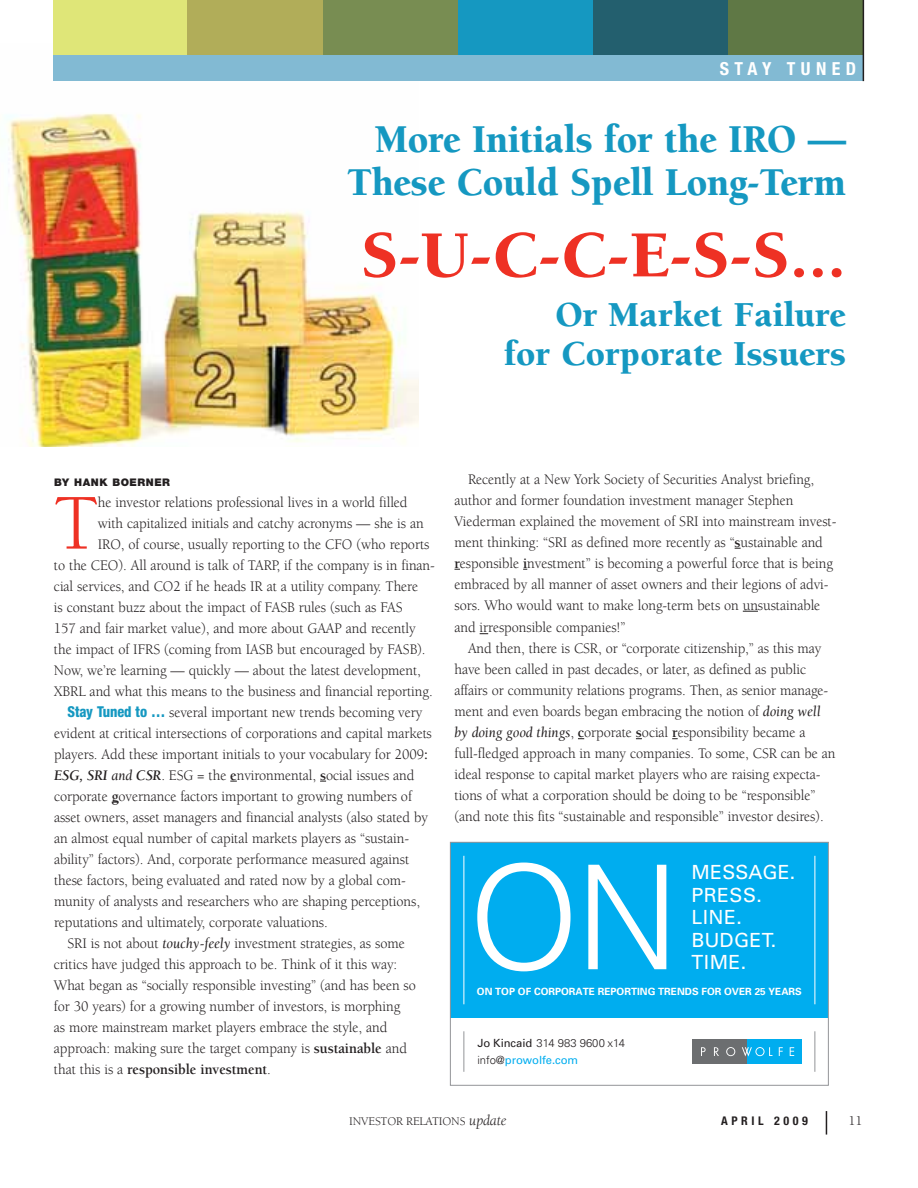
<style>
.page{position:relative;width:918px;height:1188px;background:#fff}
.page>*{position:absolute;margin:0;border:0;box-sizing:border-box;transform-origin:0 0}
.t1{font:300 144.75px "Univers";color:#fff}
.t2{font:81.15px "Berkeley Std";color:#ee3124;scale:.95 1}
.t3{font:900 67.5px "Berkeley";color:#ee3124}
.t4{font:900 40.5px/43.5px "Berkeley";letter-spacing:-.005em;color:#1598c1;text-align:right;scale:.95 1}
.t5{font:900 36px/39px "Berkeley";color:#1598c1;text-align:right}
.t6{font:19.5px/22.5px "Univers";letter-spacing:.02em;color:#fff}
.t7{font:700 condensed 18px "Helvetica Neue LT Std";letter-spacing:.3em;color:#fff}
.t8{font:15px/21px "Berkeley Std";letter-spacing:-.005em;color:#231f20;scale:.95 1}
.t9{font:700 15px "Berkeley Std";letter-spacing:-.005em;color:#231f20;scale:.95 1}
.t10{font:13.5px "Berkeley Std";color:#231f20}
.t11{font:12px "Berkeley Std";letter-spacing:-.01em;color:#231f20}
.t12{font:700 condensed 12px "Helvetica Neue LT Std";letter-spacing:.3em;color:#231f20}
.t13{font:300 11.25px/16.5px "Univers";color:#231f20}
.t14{font:900 10.5px "Helvetica Neue LT Std";letter-spacing:.05em;color:#231f20}
.t15{font:700 10.05px "Univers";color:#fff}
.s1{font-family:"Helvetica Neue LT Std";font-weight:800;font-stretch:condensed;color:#1598c1}
.s2{font-weight:700}
.s3{font-weight:700;font-style:italic}
.s4{font-style:italic}
.s5{font-weight:400}
.s6{font-weight:400;color:#00adef}
.s7{font-style:italic;font-size:15px}
</style>
<div class="page">
<svg style="left:743px;top:611px;width:15px;height:1px"></svg>
<img style="left:7px;top:113px;width:412px;height:334px">
<div style="left:53px;top:54px;width:810px;height:27px;background:#82bad3"></div>
<svg style="left:826px;top:1111px;width:1px;height:24px"></svg>
<div style="left:53px;top:0;width:135px;height:54px;background:#dfe678"></div>
<div style="left:188px;top:0;width:135px;height:54px;background:#b1ad59"></div>
<div style="left:323px;top:0;width:135px;height:54px;background:#788d52"></div>
<div style="left:458px;top:0;width:135px;height:54px;background:#1598c1"></div>
<div style="left:593px;top:0;width:135px;height:54px;background:#235f6e"></div>
<div style="left:728px;top:0;width:135px;height:54px;background:#5f7845"></div>
<hr style="left:863px;top:0;width:1px;height:81px;background:#231f20">
<div style="left:450px;top:842px;width:378px;height:176px;background:#00adef"></div>
<div style="left:450px;top:842px;width:379px;height:244px;border:1px solid #939598"></div>
<hr style="left:464px;top:856px;width:1px;height:148px;background:#fff">
<hr style="left:815px;top:856px;width:1px;height:148px;background:#fff">
<hr style="left:464px;top:1031px;width:1px;height:41px;background:#939598">
<hr style="left:815px;top:1031px;width:1px;height:41px;background:#939598">
<div style="left:692px;top:1039px;width:55px;height:25px;background:#6c6e70"></div>
<svg style="left:701px;top:1047px;width:5px;height:9px"></svg>
<svg style="left:714px;top:1047px;width:5px;height:9px"></svg>
<svg style="left:726px;top:1047px;width:9px;height:9px"></svg>
<div style="left:747px;top:1039px;width:54px;height:25px;background:#00adef"></div>
<svg style="left:779px;top:1047px;width:4px;height:9px"></svg>
<svg style="left:790px;top:1047px;width:4px;height:9px"></svg>
<svg style="left:742px;top:1047px;width:30px;height:10px"></svg>
<p class="t7" style="left:720px;top:63px;width:138px">STAY TUNED</p>
<h3 class="t4" style="left:348px;top:121px;width:526px">More Initials for the IRO —<br>These Could Spell Long-Term</h3>
<h3 class="t3" style="left:361px;top:229px;width:486px">S-U-C-C-E-S-S...</h3>
<h3 class="t5" style="left:504px;top:298px;width:343px">Or Market Failure for Corporate Issuers</h3>
<p class="t14" style="left:54px;top:478px;width:118px">BY HANK BOERNER</p>
<h2 class="t2" style="left:54px;top:490px;width:48px">T</h2>
<p class="t8" style="left:98px;top:493px;width:328px">he investor relations professional lives in a world filled</p>
<p class="t8" style="left:98px;top:514px;width:345px">with capitalized initials and catchy acronyms — she is an</p>
<p class="t8" style="left:98px;top:535px;width:351px">IRO, of course, usually reporting to the CFO (who reports</p>
<p class="t8" style="left:54px;top:556px;width:402px">to the CEO). All around is talk of TARP, if the company is in finan-</p>
<p class="t8" style="left:54px;top:577px;width:385px">cial services, and CO2 if he heads IR at a utility company. There</p>
<p class="t8" style="left:54px;top:598px;width:369px">is constant buzz about the impact of FASB rules (such as FAS</p>
<p class="t8" style="left:54px;top:619px;width:382px">157 and fair market value), and more about GAAP and recently</p>
<p class="t8" style="left:54px;top:640px;width:393px">the impact of IFRS (coming from IASB but encouraged by FASB).</p>
<p class="t8" style="left:54px;top:661px;width:388px">Now, we’re learning — quickly — about the latest development,</p>
<p class="t8" style="left:54px;top:682px;width:400px">XBRL and what this means to the business and financial reporting.</p>
<p class="t8" style="left:68px;top:703px;width:375px"><span class="s1">Stay Tuned to …</span> several important new trends becoming very</p>
<p class="t8" style="left:54px;top:724px;width:399px">evident at critical intersections of corporations and capital markets</p>
<p class="t8" style="left:54px;top:745px;width:395px">players. Add these important initials to your vocabulary for 2009<span class="s2">:</span></p>
<p class="t8" style="left:54px;top:766px;width:381px"><span class="s3">ESG, SRI</span> <span class="s4">and</span> <span class="s3">CSR</span>. ESG = the <span class="s2">e</span>nvironmental, <span class="s2">s</span>ocial issues and</p>
<p class="t8" style="left:54px;top:787px;width:378px">corporate <span class="s2">g</span>overnance factors important to growing numbers of</p>
<p class="t8" style="left:54px;top:808px;width:395px">asset owners, asset managers and financial analysts (also stated by</p>
<p class="t8" style="left:54px;top:829px;width:375px">an almost equal number of capital markets players as “sustain-</p>
<p class="t8" style="left:54px;top:850px;width:375px">ability” factors). And, corporate performance measured against</p>
<p class="t8" style="left:54px;top:871px;width:372px">these factors, being evaluated and rated now by a global com-</p>
<p class="t8" style="left:54px;top:892px;width:387px">munity of analysts and researchers who are shaping perceptions,</p>
<p class="t8" style="left:54px;top:913px;width:290px">reputations and ultimately, corporate valuations.</p>
<p class="t8" style="left:67px;top:934px;width:357px">SRI is not about <span class="s4">touchy-feely</span> investment strategies, as some</p>
<p class="t8" style="left:54px;top:955px;width:363px">critics have judged this approach to be. Think of it this way:</p>
<p class="t8" style="left:54px;top:976px;width:383px">What began as “socially responsible investing” (and has been so</p>
<p class="t8" style="left:54px;top:997px;width:366px">for 30 years) for a growing number of investors, is morphing</p>
<p class="t8" style="left:54px;top:1018px;width:353px">as more mainstream market players embrace the style, and</p>
<p class="t8" style="left:54px;top:1039px;width:373px">approach: making sure the target company is <span class="s2">sustainable</span> and</p>
<p class="t9" style="left:54px;top:1063px;width:230px"><span class="s5">that this is a</span> responsible investment<span class="s5">.</span></p>
<p class="t8" style="left:455px;top:470px;width:404px;text-indent:13px">Recently at a New York Society of Securities Analyst briefing, author and former foundation investment manager Stephen Viederman explained the movement of SRI into mainstream invest&shy;ment thinking: “SRI as defined more recently as “<span class="s2">s</span>ustainable and <span class="s2">r</span>esponsible <span class="s2">i</span>nvestment” is becoming a powerful force that is being embraced by all manner of asset owners and their legions of advi&shy;sors. Who would want to make long-term bets on unsustainable</p>
<p class="t8" style="left:455px;top:618px;width:181px">and irresponsible companies!”</p>
<p class="t8" style="left:468px;top:639px;width:374px">And then, there is CSR, or “corporate citizenship,” as this may</p>
<p class="t8" style="left:455px;top:660px;width:372px">have been called in past decades, or later, as defined as public</p>
<p class="t8" style="left:455px;top:681px;width:395px">affairs or community relations programs. Then, as senior manage-</p>
<p class="t8" style="left:455px;top:702px;width:387px">ment and even boards began embracing the notion of <span class="s4">doing well</span></p>
<p class="t8" style="left:455px;top:723px;width:371px"><span class="s4">by doing good things</span>, <span class="s2">c</span>orporate <span class="s2">s</span>ocial <span class="s2">r</span>esponsibility became a</p>
<p class="t8" style="left:455px;top:744px;width:403px">full-fledged approach in many companies. To some, CSR can be an</p>
<p class="t8" style="left:455px;top:765px;width:387px">ideal response to capital market players who are raising expecta-</p>
<p class="t8" style="left:455px;top:786px;width:382px">tions of what a corporation should be doing to be “responsible”</p>
<p class="t8" style="left:455px;top:807px;width:390px">(and note this fits “sustainable and responsible” investor desires).</p>
<h1 class="t1" style="left:468px;top:865px;width:213px">ON</h1>
<p class="t15" style="left:477px;top:988px;width:326px">ON TOP OF CORPORATE REPORTING TRENDS FOR OVER 25 YEARS</p>
<h3 class="t6" style="left:692px;top:863px;width:105px">MESSAGE.<br>PRESS.<br>LINE.<br>BUDGET.<br>TIME.</h3>
<p class="t13" style="left:477px;top:1036px;width:149px"><span class="s5">Jo Kincaid</span> 314 983 9600 x14 info@<span class="s6">prowolfe.com</span></p>
<p class="t11" style="left:349px;top:1116px;width:159px">INVESTOR RELATIONS <span class="s7">update</span></p>
<p class="t12" style="left:721px;top:1117px;width:88px">APRIL 2009</p>
<p class="t10" style="left:848px;top:1115px;width:16px">11</p>
</div>
